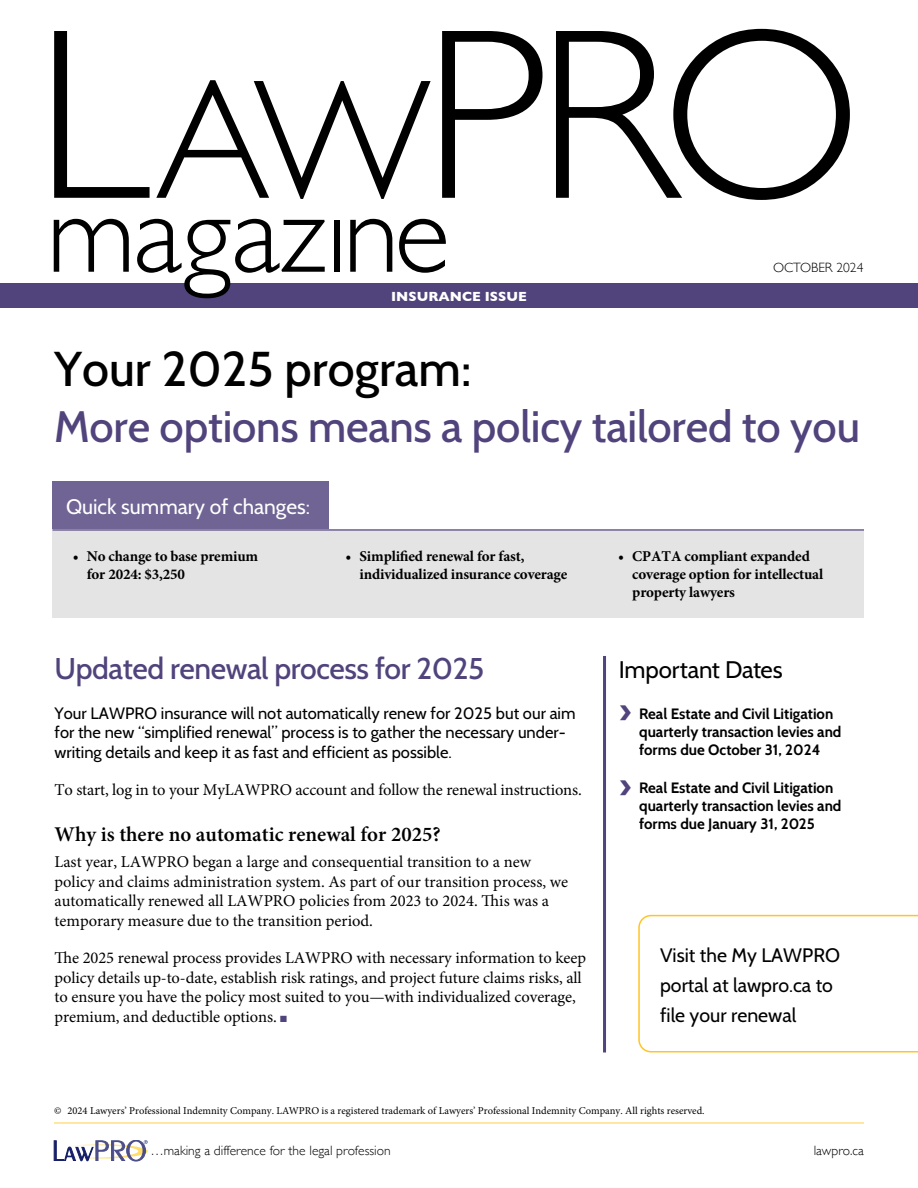
<style>
.page{position:relative;width:918px;height:1188px;background:#fff}
.page>*{position:absolute;margin:0;border:0;box-sizing:border-box;transform-origin:0 0}
.t1{font:300 244.5px "Gill Sans";color:#000}
.t2{font:300 171.15px "Gill Sans";color:#000}
.t3{font:300 115.5px "Gill Sans";letter-spacing:-.005em;color:#000}
.H1B_Ins_Coverage_SMALL{font:500 48.9px "Cabin";color:#000}
.H1B_Ins_Coverage_SMALL-2{font:500 43.95px "Cabin";letter-spacing:-.005em;color:#51437c}
.H2_Key_Dates{font:700 36px "Cabin";color:#51437c}
.H2_Ins_Coverage{font:500 30px "Cabin";letter-spacing:-.015em;color:#51437c}
.H1_Key_Dates{font:24px "Cabin";letter-spacing:-.01em;color:#000}
.H3_Ins_Coverage{font:600 21px "Minion Pro";color:#000}
.t4{font:21px "Cabin";color:#fff}
.Body_-_Intro{font:19.5px/30px "Cabin";color:#000}
.Body{font:16.5px/19.5px "Minion Pro";letter-spacing:-.005em;color:#000}
.Body_-_Intro-2{font:16.5px/19.5px "Cabin";color:#000}
.t5{font:700 15px/18px "Minion Pro";letter-spacing:-.01em;color:#000}
.H2_Key_Dates-2{font:700 15px/18px "Cabin";color:#000}
.Cover_Masthead{font:300 13.5px "Gill Sans";color:#000}
.Cover_Masthead-2{font:700 13.5px "Gill Sans";color:#fff}
.Footnote{font:10.5px "Minion Pro";color:#000}
.s1{color:#51437c}
</style>
<div class="page">
<div style="left:0;top:284px;width:918px;height:24px;background:#51437c"></div>
<div style="left:189px;top:273px;width:37px;height:22px;background:#fff;border-radius:50%"></div>
<hr style="left:54px;top:1123px;width:810px;height:1px;background:#ffd046">
<svg style="left:53px;top:1140px;width:95px;height:21px"></svg>
<div style="left:52px;top:482px;width:277px;height:48px;background:#706495"></div>
<div style="left:52px;top:530px;width:812px;height:88px;background:#e4e4e4"></div>
<hr style="left:603px;top:656px;width:3px;height:396px;background:#51437c">
<hr style="left:52px;top:529px;width:812px;height:2px;background:#706495">
<svg style="left:638px;top:915px;width:280px;height:137px"></svg>
<p class="t1" style="left:423px;top:-75px;width:441px">PRO</p>
<p class="t1" style="left:35px;top:-75px;width:116px">L</p>
<p class="t3" style="left:47px;top:143px;width:405px">magazıne</p>
<p class="t2" style="left:156px;top:7px;width:276px">aw</p>
<p class="Cover_Masthead" style="left:773px;top:257px;width:92px">OCTOBER 2024</p>
<p class="Cover_Masthead-2" style="left:391px;top:286px;width:137px">INSURANCE ISSUE</p>
<h1 class="H1B_Ins_Coverage_SMALL" style="left:54px;top:339px;width:419px">Your 2025 program:</h1>
<h1 class="H1B_Ins_Coverage_SMALL-2" style="left:54px;top:400px;width:808px">More options means a policy tailored to you</h1>
<p class="t4" style="left:66px;top:494px;width:246px">Quick summary of changes:</p>
<p class="t5" style="left:87px;top:547px;width:173px;text-indent:-14px">• No change to base premium for 2024: $3,250</p>
<p class="t5" style="left:360px;top:547px;width:209px;text-indent:-14px">• Simplified renewal for fast, individualized insurance coverage</p>
<p class="t5" style="left:632px;top:547px;width:193px;text-indent:-14px">• CPATA compliant expanded coverage option for intellectual property lawyers</p>
<h2 class="H2_Ins_Coverage" style="left:55px;top:650px;width:431px">Updated renewal process for 2025</h2>
<p class="Body_-_Intro-2" style="left:55px;top:703px;width:523px">Your LAWPRO insurance will not automatically renew for 2025 but our aim for the new “simplified renewal” process is to gather the necessary under&shy;writing details and keep it as fast and efficient as possible.</p>
<p class="Body" style="left:55px;top:780px;width:529px">To start, log in to your MyLAWPRO account and follow the renewal instructions.</p>
<h3 class="H3_Ins_Coverage" style="left:55px;top:820px;width:388px">Why is there no automatic renewal for 2025?</h3>
<p class="Body" style="left:55px;top:852px;width:515px">Last year, LAWPRO began a large and consequential transition to a new policy and claims administration system. As part of our transition process, we automatically renewed all LAWPRO policies from 2023 to 2024. This was a temporary measure due to the transition period.</p>
<p class="Body" style="left:55px;top:948px;width:533px">The 2025 renewal process provides LAWPRO with necessary information to keep policy details up-to-date, establish risk ratings, and project future claims risks, all to ensure you have the policy most suited to you—with individualized coverage, premium, and deductible options. <span class="s1">■</span></p>
<h1 class="H1_Key_Dates" style="left:619px;top:654px;width:165px">Important Dates</h1>
<h2 class="H2_Key_Dates" style="left:619px;top:689px;width:14px">›</h2>
<h2 class="H2_Key_Dates-2" style="left:639px;top:705px;width:204px">Real Estate and Civil Litigation quarterly transaction levies and forms due October 31, 2024</h2>
<h2 class="H2_Key_Dates" style="left:619px;top:763px;width:14px">›</h2>
<h2 class="H2_Key_Dates-2" style="left:639px;top:779px;width:204px">Real Estate and Civil Litigation quarterly transaction levies and forms due January 31, 2025</h2>
<p class="Body_-_Intro" style="left:660px;top:940px;width:182px">Visit the My LAWPRO portal at lawpro.ca to file your renewal</p>
<p class="Footnote" style="left:54px;top:1103px;width:652px">© 2024 Lawyers’ Professional Indemnity Company. LAWPRO is a registered trademark of Lawyers’ Professional Indemnity Company. All rights reserved.</p>
<p class="Cover_Masthead" style="left:150px;top:1140px;width:242px">…making a difference for the legal profession</p>
<p class="Cover_Masthead" style="left:814px;top:1140px;width:52px">lawpro.ca</p>
</div>
